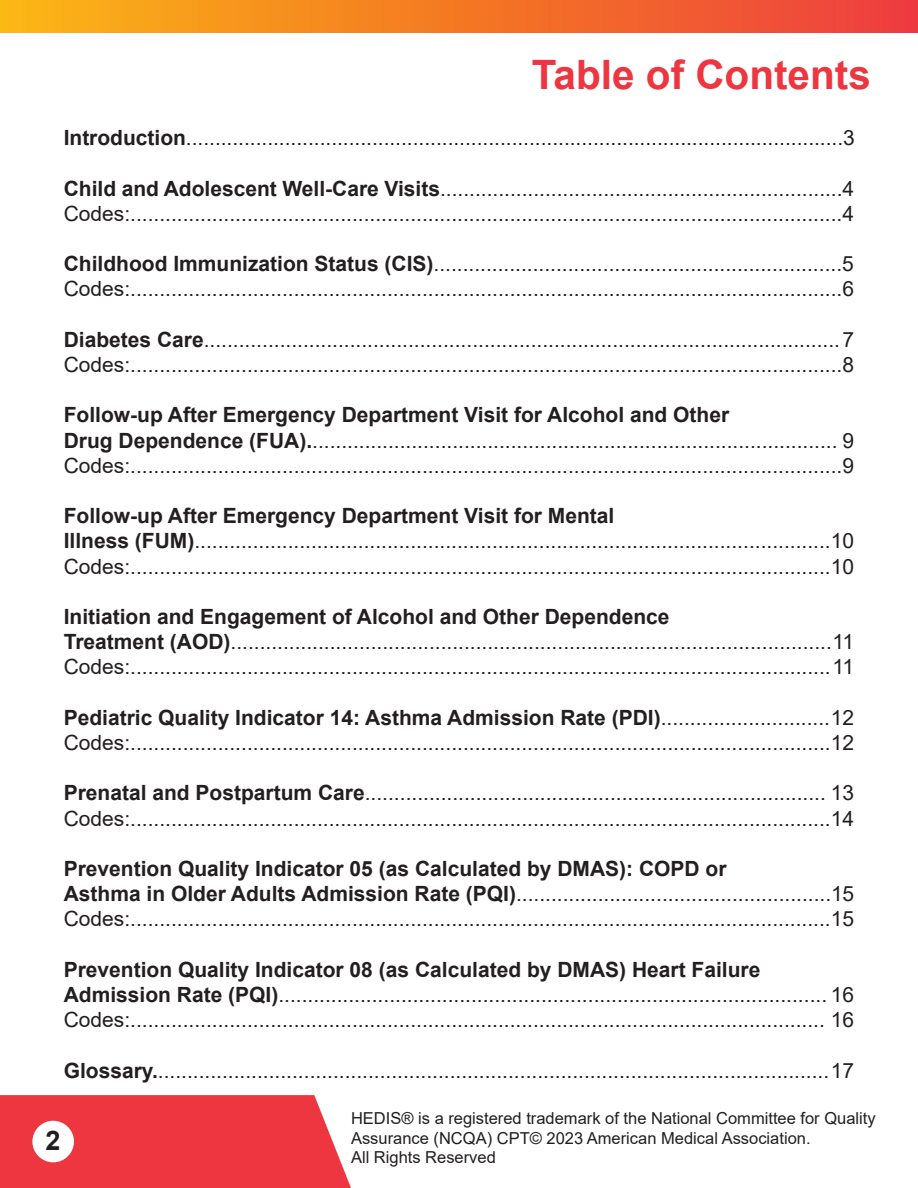
<style>
.page{position:relative;width:918px;height:1188px;background:#fff}
.page>*{position:absolute;margin:0;border:0;box-sizing:border-box;transform-origin:0 0}
.t1{font:700 40.5px "Arial";color:#ee3640}
.t2{font:700 27px "Arial";color:#231f20}
.t3{font:21px "Arial";color:#231f20}
.t4{font:700 21px "Arial";color:#231f20}
.t5{font:16.5px/19.8px "Arial";color:#231f20}
.s1{font-weight:700}
.s2{font-weight:400}
</style>
<div class="page">
<div style="left:0;top:1095px;width:351px;height:93px;background:#ee3640"></div>
<div style="left:32px;top:1121px;width:42px;height:41px;background:#fff;border-radius:50%"></div>
<div style="left:0;top:0;width:918px;height:32px;background:linear-gradient(to right,#fbb612,#ed3c3c)"></div>
<p class="t1" style="left:532px;top:46px;width:341px">Table of Contents</p>
<p class="t3" style="left:64px;top:123px;width:793px"><span class="s1">Introduction</span>.................................................................................................................3</p>
<p class="t3" style="left:64px;top:174px;width:792px"><span class="s1">Child and Adolescent Well-Care Visits</span>.....................................................................4</p>
<p class="t3" style="left:64px;top:199px;width:792px">Codes:..........................................................................................................................4</p>
<p class="t3" style="left:64px;top:249px;width:792px"><span class="s1">Childhood Immunization Status (CIS)</span>......................................................................5</p>
<p class="t3" style="left:64px;top:275px;width:792px">Codes:..........................................................................................................................6</p>
<p class="t3" style="left:64px;top:325px;width:792px"><span class="s1">Diabetes Care</span>.............................................................................................................7</p>
<p class="t3" style="left:64px;top:350px;width:792px">Codes:..........................................................................................................................8</p>
<p class="t4" style="left:64px;top:400px;width:667px">Follow-up After Emergency Department Visit for Alcohol and Other</p>
<p class="t3" style="left:64px;top:426px;width:792px"><span class="s1">Drug Dependence (FUA).</span>.......................................................................................... 9</p>
<p class="t3" style="left:64px;top:451px;width:792px">Codes:..........................................................................................................................9</p>
<p class="t4" style="left:64px;top:501px;width:552px">Follow-up After Emergency Department Visit for Mental</p>
<p class="t3" style="left:64px;top:527px;width:792px"><span class="s1">Illness (FUM)</span>.............................................................................................................10</p>
<p class="t3" style="left:64px;top:552px;width:792px">Codes:........................................................................................................................10</p>
<p class="t4" style="left:64px;top:602px;width:607px">Initiation and Engagement of Alcohol and Other Dependence</p>
<p class="t3" style="left:64px;top:627px;width:792px"><span class="s1">Treatment (AOD)</span>.......................................................................................................11</p>
<p class="t3" style="left:64px;top:653px;width:792px">Codes:........................................................................................................................11</p>
<p class="t4" style="left:64px;top:703px;width:792px">Pediatric Quality Indicator 14: Asthma Admission Rate (PDI)<span class="s2">.............................12</span></p>
<p class="t3" style="left:64px;top:728px;width:792px">Codes:........................................................................................................................12</p>
<p class="t3" style="left:64px;top:779px;width:792px"><span class="s1">Prenatal and Postpartum Care</span>............................................................................... 13</p>
<p class="t3" style="left:64px;top:804px;width:792px">Codes:........................................................................................................................14</p>
<p class="t4" style="left:64px;top:854px;width:664px">Prevention Quality Indicator 05 (as Calculated by DMAS): COPD or</p>
<p class="t3" style="left:64px;top:879px;width:792px"><span class="s1">Asthma in Older Adults Admission Rate (PQI)</span>......................................................15</p>
<p class="t3" style="left:64px;top:905px;width:792px">Codes:........................................................................................................................15</p>
<p class="t4" style="left:64px;top:955px;width:698px">Prevention Quality Indicator 08 (as Calculated by DMAS) Heart Failure</p>
<p class="t3" style="left:64px;top:980px;width:792px"><span class="s1">Admission Rate (PQI)</span>.............................................................................................. 16</p>
<p class="t3" style="left:64px;top:1005px;width:792px">Codes:....................................................................................................................... 16</p>
<p class="t3" style="left:64px;top:1056px;width:792px"><span class="s1">Glossary.</span>...................................................................................................................17</p>
<p class="t5" style="left:351px;top:1108px;width:526px">HEDIS® is a registered trademark of the National Committee for Quality<br>Assurance (NCQA) CPT© 2023 American Medical Association.<br>All Rights Reserved</p>
<p class="t2" style="left:45px;top:1121px;width:17px">2</p>
</div>
